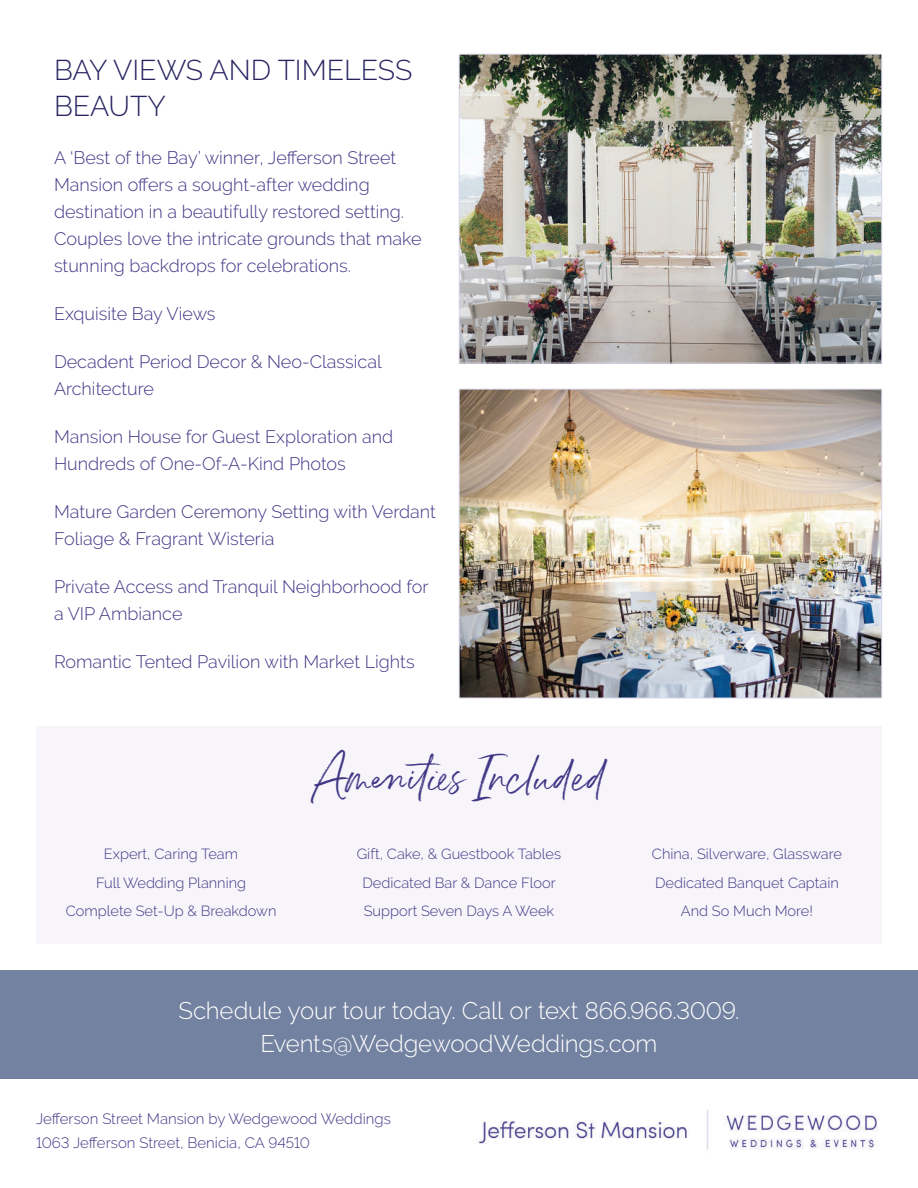
<style>
.page{position:relative;width:918px;height:1188px;background:#fff}
.page>*{position:absolute;margin:0;border:0;box-sizing:border-box;transform-origin:0 0}
.t1{font:37.5px "Belluga";color:#403786}
.t2{font:300 28.5px/36px "Raleway";color:#282562}
.t3{font:300 24px/33.3px "Raleway";letter-spacing:-.01em;color:#fff;text-align:center}
.t4{font:300 18px/27px "Raleway";color:#403786}
.t5{font:300 15px/24px "Raleway";color:#403786}
.t6{font:300 14.7px/28.5px "Raleway";color:#403786;text-align:center}
</style>
<div class="page">
<img style="left:461px;top:56px;width:419px;height:305px">
<div style="left:459px;top:54px;width:423px;height:309px;border:1px solid #d8d6eb"></div>
<img style="left:461px;top:391px;width:419px;height:305px">
<div style="left:459px;top:389px;width:423px;height:309px;border:1px solid #d8d6eb"></div>
<img style="left:478px;top:1110px;width:400px;height:40px">
<div style="left:0;top:970px;width:918px;height:108px;background:#7282a0"></div>
<div style="left:36px;top:726px;width:846px;height:92px;background:#f6f3f9"></div>
<div style="left:36px;top:818px;width:846px;height:126px;background:#f6f3f9"></div>
<h2 class="t2" style="left:54px;top:52px;width:360px">BAY VIEWS AND TIMELESS<br>BEAUTY</h2>
<p class="t4" style="left:54px;top:144px;width:369px">A ‘Best of the Bay’ winner, Jefferson Street Mansion offers a sought-after wedding destination in a beautifully restored setting.<br>Couples love the intricate grounds that make stunning backdrops for celebrations.</p>
<p class="t4" style="left:54px;top:300px;width:163px">Exquisite Bay Views</p>
<p class="t4" style="left:54px;top:348px;width:329px">Decadent Period Decor &amp; Neo-Classical<br>Architecture</p>
<p class="t4" style="left:54px;top:423px;width:341px">Mansion House for Guest Exploration and<br>Hundreds of One-Of-A-Kind Photos</p>
<p class="t4" style="left:54px;top:498px;width:383px">Mature Garden Ceremony Setting with Verdant<br>Foliage &amp; Fragrant Wisteria</p>
<p class="t4" style="left:54px;top:573px;width:376px">Private Access and Tranquil Neighborhood for a VIP Ambiance</p>
<p class="t4" style="left:54px;top:648px;width:362px">Romantic Tented Pavilion with Market Lights</p>
<h1 class="t1" style="left:313px;top:755px;width:293px">Amenities Included</h1>
<p class="t6" style="left:66px;top:840px;width:212px">Expert, Caring Team<br>Full Wedding Planning<br>Complete Set-Up &amp; Breakdown</p>
<p class="t6" style="left:357px;top:840px;width:206px">Gift, Cake, &amp; Guestbook Tables<br>Dedicated Bar &amp; Dance Floor<br>Support Seven Days A Week</p>
<p class="t6" style="left:652px;top:840px;width:191px">China, Silverware, Glassware<br>Dedicated Banquet Captain<br>And So Much More!</p>
<h3 class="t3" style="left:179px;top:993px;width:562px">Schedule your tour today. Call or text 866.966.3009.<br>Events@WedgewoodWeddings.com</h3>
<p class="t5" style="left:36px;top:1106px;width:356px">Jefferson Street Mansion by Wedgewood Weddings<br>1063 Jefferson Street, Benicia, CA 94510</p>
</div>
